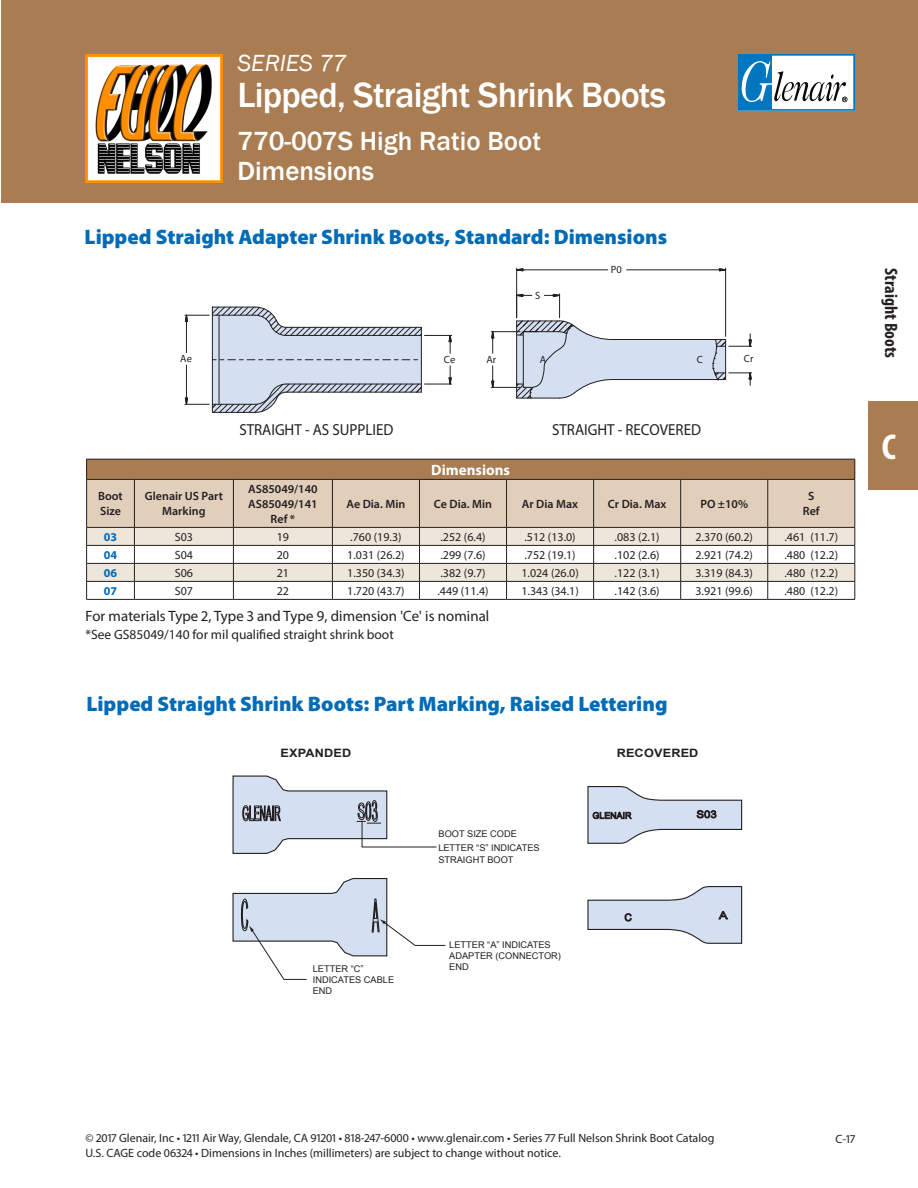
<style>
.page{position:relative;width:918px;height:1188px;background:#fff}
.page>*{position:absolute;margin:0;border:0;box-sizing:border-box;transform-origin:0 0}
.catalog_section{font:500 36px "Franklin Gothic";letter-spacing:-.02em;color:#fff}
.t1{font:700 condensed 36px "Myriad Pro";color:#fff}
.item_description{font:500 27px/30px "Franklin Gothic";color:#fff}
.series{font:italic 24px "Franklin Gothic";color:#fff}
.PH_head_blu_14p{font:900 21px "Myriad Pro";color:#006bb6}
.t2{font:700 condensed 18px "Myriad Pro";color:#231f20}
.t3{font:16.05px "Myriad Pro";color:#231f20;scale:.94 1}
.part_number_and_page{font:15px "Myriad Pro";letter-spacing:-.02em;color:#231f20}
.table_title{font:700 15px "Myriad Pro";color:#fff}
.HTO_description_left{font:13.5px "Myriad Pro";color:#231f20}
.HTO_description_left-2{font:12px "Myriad Pro";color:#231f20}
.table_subhd_semibld{font:600 12px/15px "Myriad Pro";color:#231f20;text-align:center}
.HTO_description_left-3{font:700 12px "Myriad Pro";color:#006bb6}
.t4{font:700 11.55px "Arial";letter-spacing:.015em;color:#231f20;scale:1.1 1}
.t5{font:10.5px "Myriad Pro";color:#231f20}
.t6{font:9.3px/11.1px "Arial";color:#231f20}
</style>
<div class="page">
<div style="left:1px;top:0;width:917px;height:202px;background:#aa7c51"></div>
<svg style="left:738px;top:54px;width:117px;height:57px;background:#9fc3d9"></svg>
<img style="left:85px;top:54px;width:138px;height:129px">
<svg style="left:587px;top:886px;width:155px;height:58px"></svg>
<svg style="left:587px;top:786px;width:155px;height:58px"></svg>
<svg style="left:232px;top:878px;width:213px;height:102px"></svg>
<svg style="left:232px;top:775px;width:205px;height:79px"></svg>
<svg style="left:86px;top:459px;width:770px;height:140px"></svg>
<hr style="left:86px;top:599px;width:48px;height:1px;background:#231f20">
<hr style="left:134px;top:599px;width:99px;height:1px;background:#231f20">
<hr style="left:233px;top:599px;width:99px;height:1px;background:#231f20">
<hr style="left:332px;top:599px;width:87px;height:1px;background:#231f20">
<hr style="left:419px;top:599px;width:88px;height:1px;background:#231f20">
<hr style="left:507px;top:599px;width:87px;height:1px;background:#231f20">
<hr style="left:594px;top:599px;width:87px;height:1px;background:#231f20">
<hr style="left:681px;top:599px;width:87px;height:1px;background:#231f20">
<hr style="left:768px;top:599px;width:87px;height:1px;background:#231f20">
<hr style="left:86px;top:480px;width:1px;height:47px;background:#231f20">
<hr style="left:86px;top:527px;width:48px;height:1px;background:#231f20">
<hr style="left:134px;top:527px;width:99px;height:1px;background:#231f20">
<hr style="left:516px;top:268px;width:1px;height:50px;background:#231f20">
<hr style="left:725px;top:268px;width:1px;height:68px;background:#231f20">
<svg style="left:516px;top:268px;width:93px;height:4px"></svg>
<svg style="left:626px;top:268px;width:101px;height:4px"></svg>
<svg style="left:184px;top:306px;width:268px;height:107px"></svg>
<svg style="left:491px;top:294px;width:261px;height:105px"></svg>
<div style="left:868px;top:401px;width:50px;height:89px;background:#aa7c51"></div>
<p class="series" style="left:238px;top:48px;width:111px">SERIES 77</p>
<p class="catalog_section" style="left:238px;top:73px;width:430px">Lipped, Straight Shrink Boots</p>
<p class="item_description" style="left:238px;top:127px;width:305px">770-007S High Ratio Boot<br>Dimensions</p>
<p class="PH_head_blu_14p" style="left:85px;top:225px;width:584px">Lipped Straight Adapter Shrink Boots, Standard: Dimensions</p>
<p class="t5" style="left:180px;top:352px;width:13px">Ae</p>
<p class="t5" style="left:444px;top:353px;width:13px">Ce</p>
<p class="t5" style="left:535px;top:289px;width:7px">S</p>
<p class="t5" style="left:611px;top:263px;width:12px">P0</p>
<p class="t5" style="left:487px;top:353px;width:11px">Ar</p>
<p class="t5" style="left:540px;top:353px;width:8px">A</p>
<p class="t5" style="left:697px;top:353px;width:8px">C</p>
<p class="t5" style="left:744px;top:352px;width:11px">Cr</p>
<p class="t3" style="left:239px;top:420px;width:165px">STRAIGHT - AS SUPPLIED</p>
<p class="t3" style="left:552px;top:420px;width:160px">STRAIGHT - RECOVERED</p>
<p class="table_subhd_semibld" style="left:98px;top:489px;width:26px;text-align:left">Boot<br>Size</p>
<p class="table_subhd_semibld" style="left:145px;top:489px;width:80px">Glenair US Part<br>Marking</p>
<p class="table_subhd_semibld" style="left:248px;top:481px;width:71px">AS85049/140<br>AS85049/141<br>Ref *</p>
<p class="table_title" style="left:431px;top:460px;width:80px">Dimensions</p>
<p class="table_subhd_semibld" style="left:347px;top:496px;width:60px">Ae Dia. Min</p>
<p class="table_subhd_semibld" style="left:434px;top:496px;width:60px">Ce Dia. Min</p>
<p class="table_subhd_semibld" style="left:522px;top:496px;width:58px">Ar Dia Max</p>
<p class="table_subhd_semibld" style="left:608px;top:496px;width:60px">Cr Dia. Max</p>
<p class="table_subhd_semibld" style="left:700px;top:496px;width:49px">PO ±10%</p>
<p class="table_subhd_semibld" style="left:803px;top:489px;width:18px">S<br>Ref</p>
<p class="HTO_description_left-3" style="left:104px;top:529px;width:15px">03</p>
<p class="HTO_description_left-2" style="left:175px;top:529px;width:20px">S03</p>
<p class="HTO_description_left-2" style="left:277px;top:529px;width:14px">19</p>
<p class="HTO_description_left-2" style="left:350px;top:529px;width:53px">.760 (19.3)</p>
<p class="HTO_description_left-2" style="left:440px;top:529px;width:47px">.252 (6.4)</p>
<p class="HTO_description_left-2" style="left:524px;top:529px;width:53px">.512 (13.0)</p>
<p class="HTO_description_left-2" style="left:615px;top:529px;width:47px">.083 (2.1)</p>
<p class="HTO_description_left-2" style="left:696px;top:529px;width:59px">2.370 (60.2)</p>
<p class="HTO_description_left-2" style="left:784px;top:529px;width:55px">.461 (11.7)</p>
<p class="HTO_description_left-3" style="left:104px;top:547px;width:15px">04</p>
<p class="HTO_description_left-2" style="left:175px;top:547px;width:20px">S04</p>
<p class="HTO_description_left-2" style="left:277px;top:547px;width:14px">20</p>
<p class="HTO_description_left-2" style="left:347px;top:547px;width:59px">1.031 (26.2)</p>
<p class="HTO_description_left-2" style="left:440px;top:547px;width:47px">.299 (7.6)</p>
<p class="HTO_description_left-2" style="left:524px;top:547px;width:53px">.752 (19.1)</p>
<p class="HTO_description_left-2" style="left:615px;top:547px;width:47px">.102 (2.6)</p>
<p class="HTO_description_left-2" style="left:696px;top:547px;width:59px">2.921 (74.2)</p>
<p class="HTO_description_left-2" style="left:784px;top:547px;width:55px">.480 (12.2)</p>
<p class="HTO_description_left-3" style="left:104px;top:565px;width:15px">06</p>
<p class="HTO_description_left-2" style="left:175px;top:565px;width:20px">S06</p>
<p class="HTO_description_left-2" style="left:277px;top:565px;width:14px">21</p>
<p class="HTO_description_left-2" style="left:347px;top:565px;width:59px">1.350 (34.3)</p>
<p class="HTO_description_left-2" style="left:440px;top:565px;width:47px">.382 (9.7)</p>
<p class="HTO_description_left-2" style="left:521px;top:565px;width:59px">1.024 (26.0)</p>
<p class="HTO_description_left-2" style="left:615px;top:565px;width:47px">.122 (3.1)</p>
<p class="HTO_description_left-2" style="left:696px;top:565px;width:59px">3.319 (84.3)</p>
<p class="HTO_description_left-2" style="left:784px;top:565px;width:55px">.480 (12.2)</p>
<p class="HTO_description_left-3" style="left:104px;top:583px;width:15px">07</p>
<p class="HTO_description_left-2" style="left:175px;top:583px;width:20px">S07</p>
<p class="HTO_description_left-2" style="left:277px;top:583px;width:14px">22</p>
<p class="HTO_description_left-2" style="left:347px;top:583px;width:59px">1.720 (43.7)</p>
<p class="HTO_description_left-2" style="left:437px;top:583px;width:53px">.449 (11.4)</p>
<p class="HTO_description_left-2" style="left:521px;top:583px;width:59px">1.343 (34.1)</p>
<p class="HTO_description_left-2" style="left:615px;top:583px;width:47px">.142 (3.6)</p>
<p class="HTO_description_left-2" style="left:696px;top:583px;width:59px">3.921 (99.6)</p>
<p class="HTO_description_left-2" style="left:784px;top:583px;width:55px">.480 (12.2)</p>
<p class="part_number_and_page" style="left:86px;top:607px;width:406px">For materials Type 2, Type 3 and Type 9, dimension 'Ce' is nominal</p>
<p class="HTO_description_left" style="left:86px;top:626px;width:310px">*See GS85049/140 for mil qualified straight shrink boot</p>
<p class="PH_head_blu_14p" style="left:86px;top:692px;width:583px">Lipped Straight Shrink Boots: Part Marking, Raised Lettering</p>
<p class="t4" style="left:280px;top:746px;width:66px">EXPANDED</p>
<p class="t4" style="left:617px;top:745px;width:76px">RECOVERED</p>
<p class="t6" style="left:439px;top:828px;width:80px">BOOT SIZE CODE</p>
<p class="t6" style="left:313px;top:963px;width:83px">LETTER “C”<br>INDICATES CABLE<br>END</p>
<p class="t6" style="left:438px;top:842px;width:103px;line-height:12px">LETTER “S” INDICATES<br>STRAIGHT BOOT</p>
<p class="t6" style="left:449px;top:940px;width:113px">LETTER “A” INDICATES<br>ADAPTER (CONNECTOR)<br>END</p>
<h3 class="t2" style="left:902px;top:268px;width:92px;rotate:90deg">Straight Boots</h3>
<h1 class="t1" style="left:882px;top:425px;width:16px">C</h1>
<p class="HTO_description_left-2" style="left:86px;top:1131px;width:631px">© 2017 Glenair, Inc • 1211 Air Way, Glendale, CA 91201 • 818-247-6000 • www.glenair.com • Series 77 Full Nelson Shrink Boot Catalog</p>
<p class="HTO_description_left-2" style="left:836px;top:1132px;width:21px">C-17</p>
<p class="HTO_description_left-2" style="left:86px;top:1146px;width:477px">U.S. CAGE code 06324 • Dimensions in Inches (millimeters) are subject to change without notice.</p>
</div>
